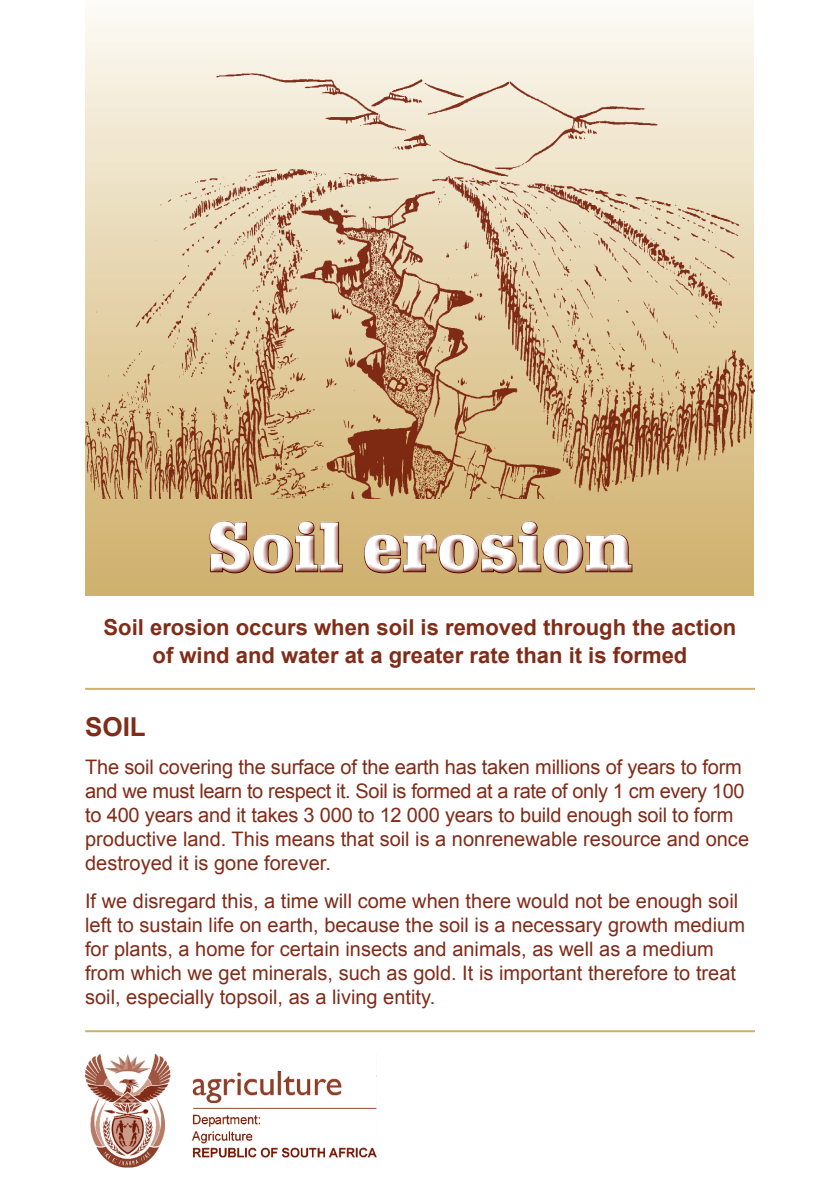
<style>
.page{position:relative;width:840px;height:1191px;background:#fff}
.page>*{position:absolute;margin:0;border:0;box-sizing:border-box;transform-origin:0 0}
.t1{font:900 68px "Schadow BT";color:#fff}
.Subhead_1{font:700 26px "Arial";color:#802c19}
.Body_Text{font:700 22px/28px "Arial";color:#802c19;text-align:center}
.Body_Text-2{font:20px/24px "Arial";color:#802c19}
</style>
<div class="page">
<div style="left:85px;top:0;width:668px;height:596px;background:#faf8f1"></div>
<img style="left:85px;top:47px;width:669px;height:451px">
<hr style="left:85px;top:688px;width:669px;height:2px;background:#cfb16d">
<hr style="left:85px;top:1030px;width:669px;height:2px;background:#cfb16d">
<img style="left:85px;top:1055px;width:291px;height:113px">
<div style="left:83px;top:499px;width:674px;height:100px;background:#741805;opacity:.75"></div>
<h1 class="t1" style="left:207px;top:505px;width:427px">Soil erosion</h1>
<p class="Body_Text" style="left:104px;top:614px;width:634px">Soil erosion occurs when soil is removed through the action of wind and water at a greater rate than it is formed</p>
<p class="Subhead_1" style="left:85px;top:709px;width:62px">SOIL</p>
<p class="Body_Text-2" style="left:85px;top:755px;width:665px">The soil covering the surface of the earth has taken millions of years to form and we must learn to respect it. Soil is formed at a rate of only 1 cm every 100 to 400 years and it takes 3 000 to 12 000 years to build enough soil to form productive land. This means that soil is a nonrenewable resource and once destroyed it is gone forever.</p>
<p class="Body_Text-2" style="left:85px;top:889px;width:661px">If we disregard this, a time will come when there would not be enough soil left to sustain life on earth, because the soil is a necessary growth medium for plants, a home for certain insects and animals, as well as a medium from which we get minerals, such as gold. It is important therefore to treat soil, especially topsoil, as a living entity.</p>
</div>
